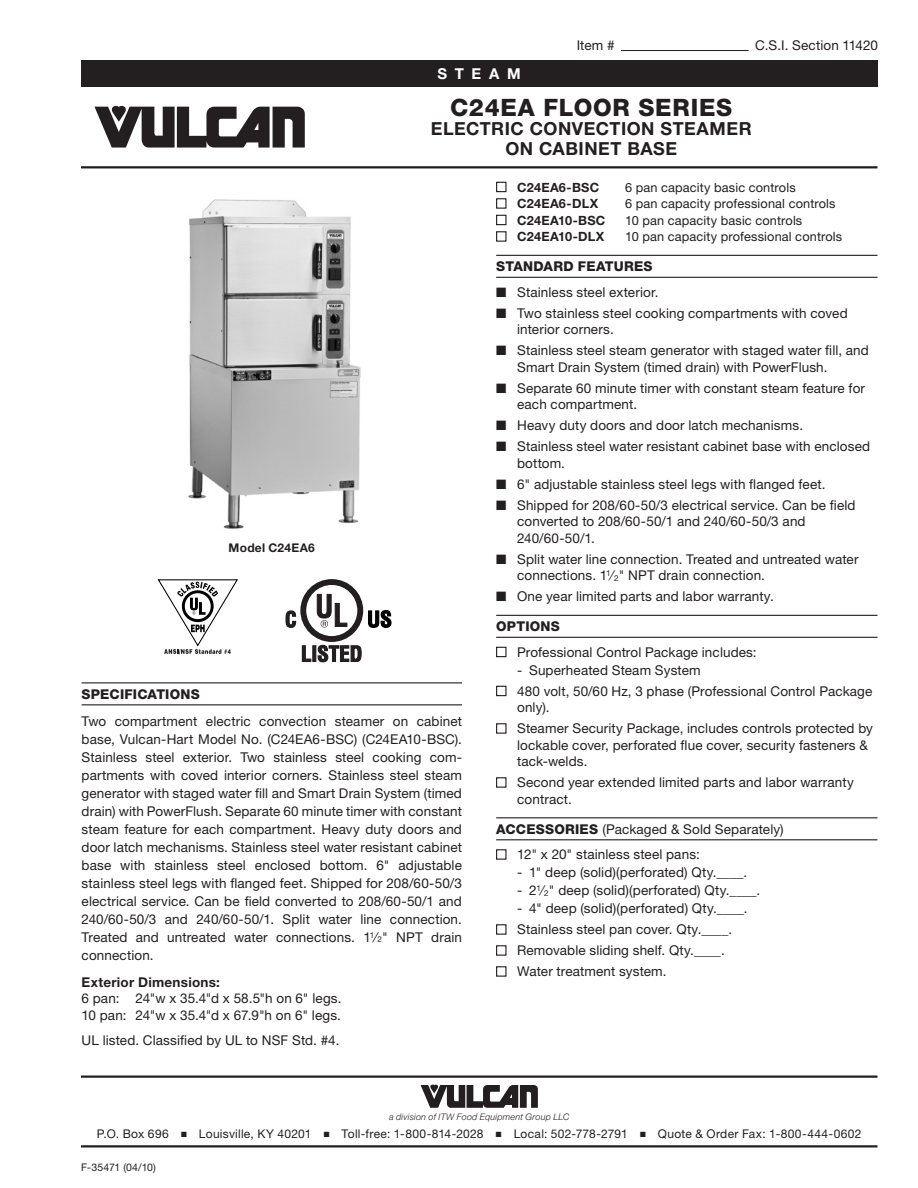
<style>
.page{position:relative;width:918px;height:1188px;background:#fff}
.page>*{position:absolute;margin:0;border:0;box-sizing:border-box;transform-origin:0 0}
.t1{font:800 24px "Helvetica Neue LT Std";letter-spacing:.03em;color:#231f20}
.Title_Sub_1{font:700 18px "Helvetica Neue LT Std";letter-spacing:.03em;color:#231f20}
.t2{font:700 15px "Helvetica Neue LT Std";letter-spacing:.515em;color:#fff}
.Body_1_Align-Justify{font:13.5px/18px "Helvetica Neue LT Std";letter-spacing:.01em;color:#231f20;text-align:justify}
.Bullet_Solid{font:13.5px/16.5px "Helvetica Neue LT Std";letter-spacing:.01em;color:#231f20}
.Bullet_Open{font:13.5px/16.5px "Helvetica Neue LT Std";letter-spacing:.01em;color:#231f20}
.Bullet_Open_End{font:13.5px/16.5px "Helvetica Neue LT Std";letter-spacing:.01em;color:#231f20}
.Sub_Head_1{font:800 13.5px "Helvetica Neue LT Std";letter-spacing:.015em;color:#231f20}
.Bullet_Solid_End{font:13.5px "Helvetica Neue LT Std";letter-spacing:.01em;color:#231f20}
.Sub_Head_1-2{font:13.5px "Helvetica Neue LT Std";letter-spacing:.01em;color:#231f20}
.Body_1_Align-Justify-2{font:700 13.5px "Helvetica Neue LT Std";letter-spacing:.02em;color:#231f20}
.Bullet_Open-2{font:12.75px "Helvetica Neue LT Std";letter-spacing:.01em;color:#231f20}
.Bullet_Open_End-2{font:12.75px "Helvetica Neue LT Std";letter-spacing:.01em;color:#231f20}
.Bullet_Open-3{font:700 12.75px "Helvetica Neue LT Std";letter-spacing:.02em;color:#231f20}
.Bullet_Open_End-3{font:700 12.75px "Helvetica Neue LT Std";letter-spacing:.02em;color:#231f20}
.t3{font:12px "Helvetica Neue LT Std";letter-spacing:.025em;color:#231f20}
.Note-Image{font:700 12px "Helvetica Neue LT Std";letter-spacing:.02em;color:#231f20}
.t4{font:10.5px "Helvetica Neue LT Std";color:#231f20}
.t5{font:italic 300 9px "Helvetica Neue LT Std";letter-spacing:.02em;color:#231f20}
.s1{font-size:8.1px}
.s2{font-weight:800}
</style>
<div class="page">
<div style="left:81px;top:60px;width:796px;height:27px;background:#231f20"></div>
<hr style="left:81px;top:1076px;width:797px;height:2px;background:#231f20">
<svg style="left:421px;top:1085px;width:117px;height:23px"></svg>
<hr style="left:81px;top:1145px;width:797px;height:3px;background:#231f20">
<svg style="left:94px;top:106px;width:211px;height:42px"></svg>
<hr style="left:81px;top:166px;width:797px;height:2px;background:#231f20">
<hr style="left:621px;top:50px;width:128px;height:1px;background:#231f20">
<hr style="left:496px;top:255px;width:381px;height:1px;background:#231f20">
<hr style="left:496px;top:277px;width:381px;height:1px;background:#231f20">
<hr style="left:496px;top:615px;width:381px;height:1px;background:#231f20">
<hr style="left:496px;top:637px;width:381px;height:1px;background:#231f20">
<hr style="left:496px;top:817px;width:381px;height:1px;background:#231f20">
<hr style="left:496px;top:839px;width:381px;height:1px;background:#231f20">
<div style="left:496px;top:182px;width:11px;height:10px;border:1px solid #231f20"></div>
<div style="left:496px;top:198px;width:11px;height:11px;border:1px solid #231f20"></div>
<div style="left:496px;top:215px;width:11px;height:10px;border:1px solid #231f20"></div>
<div style="left:496px;top:231px;width:11px;height:11px;border:1px solid #231f20"></div>
<div style="left:496px;top:647px;width:11px;height:10px;border:1px solid #231f20"></div>
<div style="left:496px;top:686px;width:11px;height:10px;border:1px solid #231f20"></div>
<div style="left:496px;top:723px;width:11px;height:11px;border:1px solid #231f20"></div>
<div style="left:496px;top:777px;width:11px;height:11px;border:1px solid #231f20"></div>
<div style="left:496px;top:849px;width:11px;height:11px;border:1px solid #231f20"></div>
<div style="left:496px;top:924px;width:11px;height:11px;border:1px solid #231f20"></div>
<div style="left:496px;top:945px;width:11px;height:11px;border:1px solid #231f20"></div>
<div style="left:496px;top:966px;width:11px;height:11px;border:1px solid #231f20"></div>
<hr style="left:82px;top:682px;width:380px;height:1px;background:#231f20">
<hr style="left:82px;top:704px;width:380px;height:1px;background:#231f20">
<svg style="left:157px;top:579px;width:81px;height:75px"></svg>
<svg style="left:285px;top:579px;width:107px;height:84px"></svg>
<img style="left:188px;top:199px;width:173px;height:330px">
<p class="t2" style="left:438px;top:64px;width:85px">STEAM</p>
<p class="Body_1_Align-Justify" style="left:577px;top:36px;width:39px">Item #</p>
<p class="Body_1_Align-Justify" style="left:755px;top:36px;width:124px">C.S.I. Section 11420</p>
<p class="t1" style="left:450px;top:93px;width:283px">C24EA FLOOR SERIES</p>
<p class="Title_Sub_1" style="left:431px;top:118px;width:322px">ELECTRIC CONVECTION STEAMER</p>
<p class="Title_Sub_1" style="left:505px;top:137px;width:173px">ON CABINET BASE</p>
<p class="Note-Image" style="left:229px;top:540px;width:88px">Model C24EA6</p>
<p class="Sub_Head_1" style="left:82px;top:686px;width:120px">SPECIFICATIONS</p>
<p class="Body_1_Align-Justify" style="left:82px;top:712px;width:382px">Two compartment electric convection steamer on cabinet base, Vulcan-Hart Model No. (C24EA6-BSC) (C24EA10-BSC).<br>Stainless steel exterior. Two stainless steel cooking com&shy;partments with coved interior corners. Stainless steel steam generator with staged water fill and Smart Drain System (timed drain) with PowerFlush. Separate 60 minute timer with constant steam feature for each compartment. Heavy duty doors and door latch mechanisms. Stainless steel water resistant cabinet base with stainless steel enclosed bottom. 6" adjustable stainless steel legs with flanged feet. Shipped for 208/60-50/3 electrical service. Can be field converted to 208/60-50/1 and 240/60-50/3 and 240/60-50/1. Split water line connection.<br>Treated and untreated water connections. 1<sup>1</sup>⁄<span class="s1">2</span>" NPT drain connection.</p>
<p class="Body_1_Align-Justify-2" style="left:82px;top:974px;width:140px">Exterior Dimensions:</p>
<p class="Body_1_Align-Justify" style="left:82px;top:989px;width:261px">6 pan: 24"w x 35.4"d x 58.5"h on 6" legs.</p>
<p class="Body_1_Align-Justify" style="left:82px;top:1006px;width:261px">10 pan: 24"w x 35.4"d x 67.9"h on 6" legs.</p>
<p class="Body_1_Align-Justify" style="left:82px;top:1031px;width:259px">UL listed. Classified by UL to NSF Std. #4.</p>
<p class="Bullet_Open-3" style="left:517px;top:179px;width:84px">C24EA6-BSC</p>
<p class="Bullet_Open-2" style="left:625px;top:179px;width:172px">6 pan capacity basic controls</p>
<p class="Bullet_Open-3" style="left:517px;top:196px;width:83px">C24EA6-DLX</p>
<p class="Bullet_Open-2" style="left:625px;top:196px;width:212px">6 pan capacity professional controls</p>
<p class="Bullet_Open-3" style="left:517px;top:212px;width:90px">C24EA10-BSC</p>
<p class="Bullet_Open-2" style="left:625px;top:212px;width:179px">10 pan capacity basic controls</p>
<p class="Bullet_Open_End-3" style="left:517px;top:229px;width:89px">C24EA10-DLX</p>
<p class="Bullet_Open_End-2" style="left:625px;top:229px;width:219px">10 pan capacity professional controls</p>
<p class="Sub_Head_1" style="left:496px;top:258px;width:158px">STANDARD FEATURES</p>
<p class="Bullet_Solid" style="left:496px;top:283px;width:164px">■ Stainless steel exterior.</p>
<p class="Bullet_Solid" style="left:517px;top:304px;width:332px;text-indent:-21px">■ Two stainless steel cooking compartments with coved interior corners.</p>
<p class="Bullet_Solid" style="left:517px;top:342px;width:353px;text-indent:-21px">■ Stainless steel steam generator with staged water fill, and<br>Smart Drain System (timed drain) with PowerFlush.</p>
<p class="Bullet_Solid" style="left:517px;top:379px;width:349px;text-indent:-21px">■ Separate 60 minute timer with constant steam feature for each compartment.</p>
<p class="Bullet_Solid" style="left:496px;top:417px;width:308px">■ Heavy duty doors and door latch mechanisms.</p>
<p class="Bullet_Solid" style="left:517px;top:438px;width:355px;text-indent:-21px">■ Stainless steel water resistant cabinet base with enclosed bottom.</p>
<p class="Bullet_Solid" style="left:496px;top:475px;width:331px">■ 6" adjustable stainless steel legs with flanged feet.</p>
<p class="Bullet_Solid" style="left:517px;top:496px;width:340px;text-indent:-21px">■ Shipped for 208/60-50/3 electrical service. Can be field converted to 208/60-50/1 and 240/60-50/3 and<br>240/60-50/1.</p>
<p class="Bullet_Solid" style="left:517px;top:550px;width:343px;text-indent:-21px">■ Split water line connection. Treated and untreated water connections. 1<sup>1</sup>⁄<span class="s1">2</span>" NPT drain connection.</p>
<p class="Bullet_Solid_End" style="left:496px;top:588px;width:279px">■ One year limited parts and labor warranty.</p>
<p class="Sub_Head_1" style="left:496px;top:618px;width:65px">OPTIONS</p>
<p class="Bullet_Open" style="left:517px;top:643px;width:241px">Professional Control Package includes:</p>
<p class="Bullet_Open" style="left:517px;top:661px;width:185px">- Superheated Steam System</p>
<p class="Bullet_Open" style="left:517px;top:682px;width:357px">480 volt, 50/60 Hz, 3 phase (Professional Control Package only).</p>
<p class="Bullet_Open" style="left:517px;top:720px;width:357px">Steamer Security Package, includes controls protected by lockable cover, perforated flue cover, security fasteners &amp; tack-welds.</p>
<p class="Bullet_Open_End" style="left:517px;top:774px;width:338px">Second year extended limited parts and labor warranty contract.</p>
<p class="Sub_Head_1-2" style="left:496px;top:821px;width:289px"><span class="s2">ACCESSORIES</span> (Packaged &amp; Sold Separately)</p>
<p class="Bullet_Open" style="left:517px;top:846px;width:184px">12" x 20" stainless steel pans:</p>
<p class="Bullet_Open" style="left:517px;top:864px;width:232px">- 1" deep (solid)(perforated) Qty.____.</p>
<p class="Bullet_Open" style="left:517px;top:882px;width:245px">- 2<sup>1</sup>⁄<span class="s1">2</span>" deep (solid)(perforated) Qty.____.</p>
<p class="Bullet_Open" style="left:517px;top:900px;width:232px">- 4" deep (solid)(perforated) Qty.____.</p>
<p class="Bullet_Open" style="left:517px;top:921px;width:217px">Stainless steel pan cover. Qty.____.</p>
<p class="Bullet_Open" style="left:517px;top:942px;width:209px">Removable sliding shelf. Qty.____.</p>
<p class="Bullet_Open_End" style="left:517px;top:963px;width:151px">Water treatment system.</p>
<p class="t5" style="left:389px;top:1111px;width:182px">a division of ITW Food Equipment Group LLC</p>
<p class="t3" style="left:97px;top:1127px;width:766px">P.O. Box 696 ■ Louisville, KY 40201 ■ Toll-free: 1-800-814-2028 ■ Local: 502-778-2791 ■ Quote &amp; Order Fax: 1-800-444-0602</p>
<p class="t4" style="left:81px;top:1161px;width:77px">F-35471 (04/10)</p>
</div>
